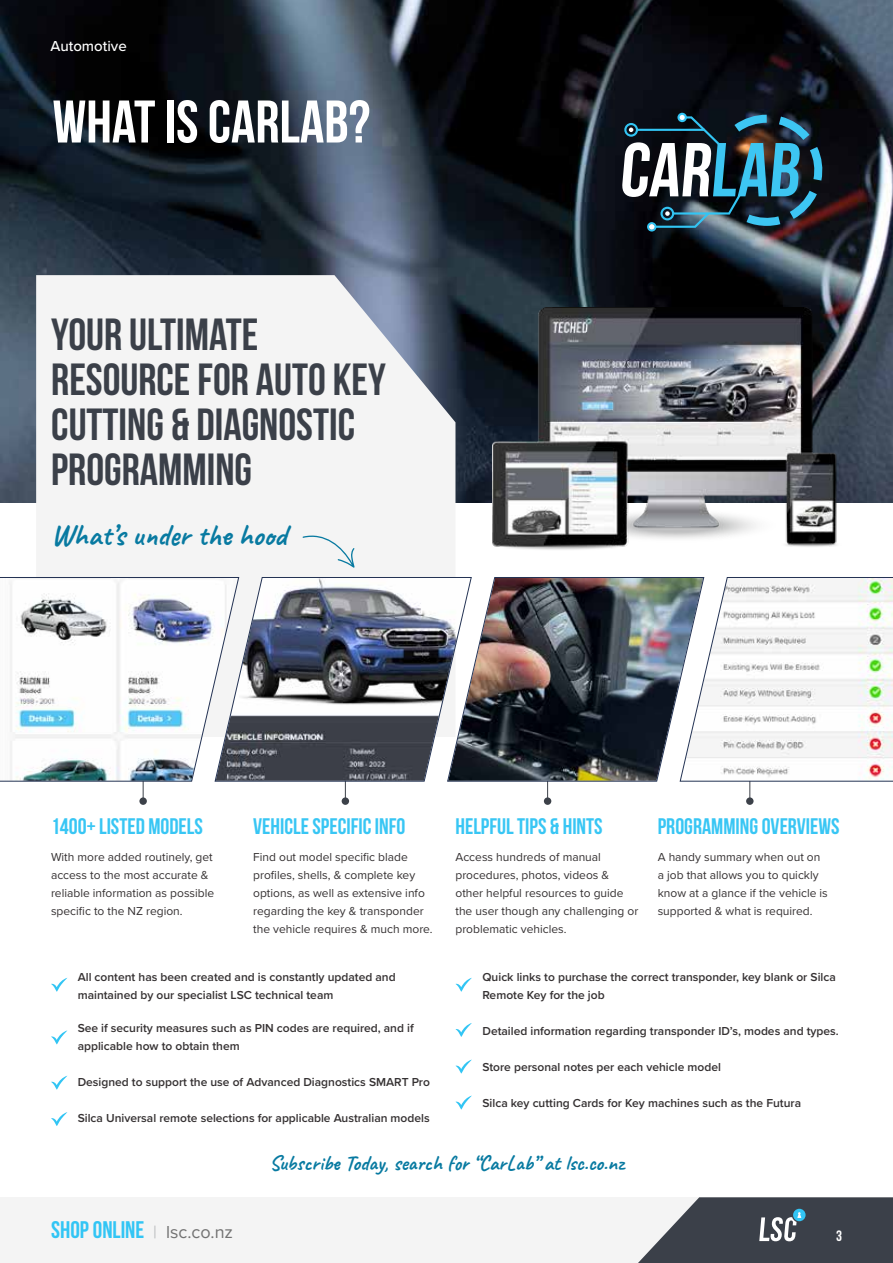
<style>
.page{position:relative;width:893px;height:1263px;background:#fff}
.page>*{position:absolute;margin:0;border:0;box-sizing:border-box;transform-origin:0 0}
.t1{font:700 60px "Bebas Neue";color:#fff}
.t2{font:700 45px/45px "Bebas Neue";color:#3b4049}
.t3{font:700 30px "Caveat";color:#087aa1}
.t4{font:700 24px "Bebas Neue";color:#32c5f4}
.t5{font:700 22.5px "Bebas Neue";color:#38c6f4}
.t6{font:700 21px "Caveat";color:#087aa1}
.t7{font:18px "Proxima Nova";color:#727272}
.t8{font:500 15px "Proxima Nova";color:#fff}
.t9{font:700 15px "Bebas Neue";color:#fff}
.t10{font:600 12px/18px "Proxima Nova";color:#353132}
.t11{font:12px/18px "Proxima Nova";color:#353132}
.s1{color:#bcbec0}
</style>
<div class="page">
<div style="left:0;top:1197px;width:830px;height:66px;background:#f4f4f4"></div>
<svg style="left:638px;top:1197px;width:255px;height:66px"></svg>
<img style="left:0;top:0;width:893px;height:502px">
<svg style="left:143px;top:782px;width:1px;height:15px"></svg>
<svg style="left:345px;top:782px;width:1px;height:15px"></svg>
<svg style="left:547px;top:782px;width:1px;height:15px"></svg>
<div style="left:139px;top:797px;width:8px;height:8px;background:#3c4149;border-radius:50%"></div>
<div style="left:342px;top:797px;width:7px;height:8px;background:#3c4149;border-radius:50%"></div>
<div style="left:544px;top:797px;width:7px;height:8px;background:#3c4149;border-radius:50%"></div>
<svg style="left:746px;top:797px;width:8px;height:8px"></svg>
<svg style="left:51px;top:978px;width:16px;height:14px"></svg>
<svg style="left:455px;top:978px;width:17px;height:14px"></svg>
<svg style="left:51px;top:1030px;width:16px;height:14px"></svg>
<svg style="left:455px;top:1023px;width:17px;height:14px"></svg>
<svg style="left:51px;top:1076px;width:16px;height:14px"></svg>
<svg style="left:51px;top:1112px;width:16px;height:14px"></svg>
<svg style="left:455px;top:1059px;width:17px;height:14px"></svg>
<svg style="left:455px;top:1095px;width:17px;height:14px"></svg>
<img style="left:492px;top:308px;width:350px;height:242px">
<svg style="left:36px;top:275px;width:419px;height:301px;fill:#f4f4f4"></svg>
<svg style="left:303px;top:532px;width:52px;height:36px"></svg>
<img style="left:622px;top:113px;width:200px;height:119px">
<img style="left:0;top:576px;width:214px;height:206px">
<svg style="left:214px;top:576px;width:233px;height:206px"></svg>
<img style="left:447px;top:576px;width:232px;height:206px">
<svg style="left:679px;top:577px;width:214px;height:225px"></svg>
<p class="t8" style="left:51px;top:35px;width:78px">Automotive</p>
<h1 class="t1" style="left:52px;top:89px;width:319px">WHAT IS CARLAB?</h1>
<h2 class="t2" style="left:51px;top:311px;width:336px">YOUR ULTIMATE<br>RESOURCE FOR AUTO KEY<br>CUTTING &amp; DIAGNOSTIC<br>PROGRAMMING</h2>
<h3 class="t3" style="left:51px;top:516px;width:237px">What’s under the hood</h3>
<h3 class="t5" style="left:51px;top:814px;width:153px">1400+ LISTED MODELS</h3>
<p class="t11" style="left:51px;top:848px;width:165px">With more added routinely, get access to the most accurate &amp; reliable information as possible specific to the NZ region.</p>
<h3 class="t5" style="left:253px;top:814px;width:154px">VEHICLE SPECIFIC INFO</h3>
<p class="t11" style="left:253px;top:847px;width:181px">Find out model specific blade profiles, shells, &amp; complete key options, as well as extensive info regarding the key &amp; transponder the vehicle requires &amp; much more.</p>
<p class="t10" style="left:78px;top:967px;width:319px">All content has been created and is constantly updated and maintained by our specialist LSC technical team</p>
<p class="t10" style="left:78px;top:1019px;width:338px">See if security measures such as PIN codes are required, and if applicable how to obtain them</p>
<p class="t10" style="left:78px;top:1073px;width:354px">Designed to support the use of Advanced Diagnostics SMART Pro</p>
<p class="t10" style="left:78px;top:1109px;width:354px">Silca Universal remote selections for applicable Australian models</p>
<h3 class="t5" style="left:455px;top:814px;width:149px">HELPFUL TIPS &amp; HINTS</h3>
<p class="t11" style="left:455px;top:847px;width:184px">Access hundreds of manual procedures, photos, videos &amp; other helpful resources to guide the user though any challenging or problematic vehicles.</p>
<h3 class="t5" style="left:658px;top:814px;width:183px">PROGRAMMING OVERVIEWS</h3>
<p class="t11" style="left:658px;top:847px;width:172px">A handy summary when out on a job that allows you to quickly know at a glance if the vehicle is supported &amp; what is required.</p>
<p class="t10" style="left:482px;top:967px;width:355px">Quick links to purchase the correct transponder, key blank or Silca<br>Remote Key for the job</p>
<p class="t10" style="left:482px;top:1021px;width:358px">Detailed information regarding transponder ID’s, modes and types.</p>
<p class="t10" style="left:482px;top:1057px;width:240px">Store personal notes per each vehicle model</p>
<p class="t10" style="left:482px;top:1093px;width:320px">Silca key cutting Cards for Key machines such as the Futura</p>
<h3 class="t6" style="left:269px;top:1150px;width:356px">Subscribe Today, search for “CarLab” at lsc.co.nz</h3>
<h3 class="t4" style="left:51px;top:1217px;width:95px">SHOP ONLINE</h3>
<p class="t9" style="left:836px;top:1228px;width:7px">3</p>
<h3 class="t7" style="left:153px;top:1219px;width:82px"><span class="s1">|</span> lsc.co.nz</h3>
</div>
